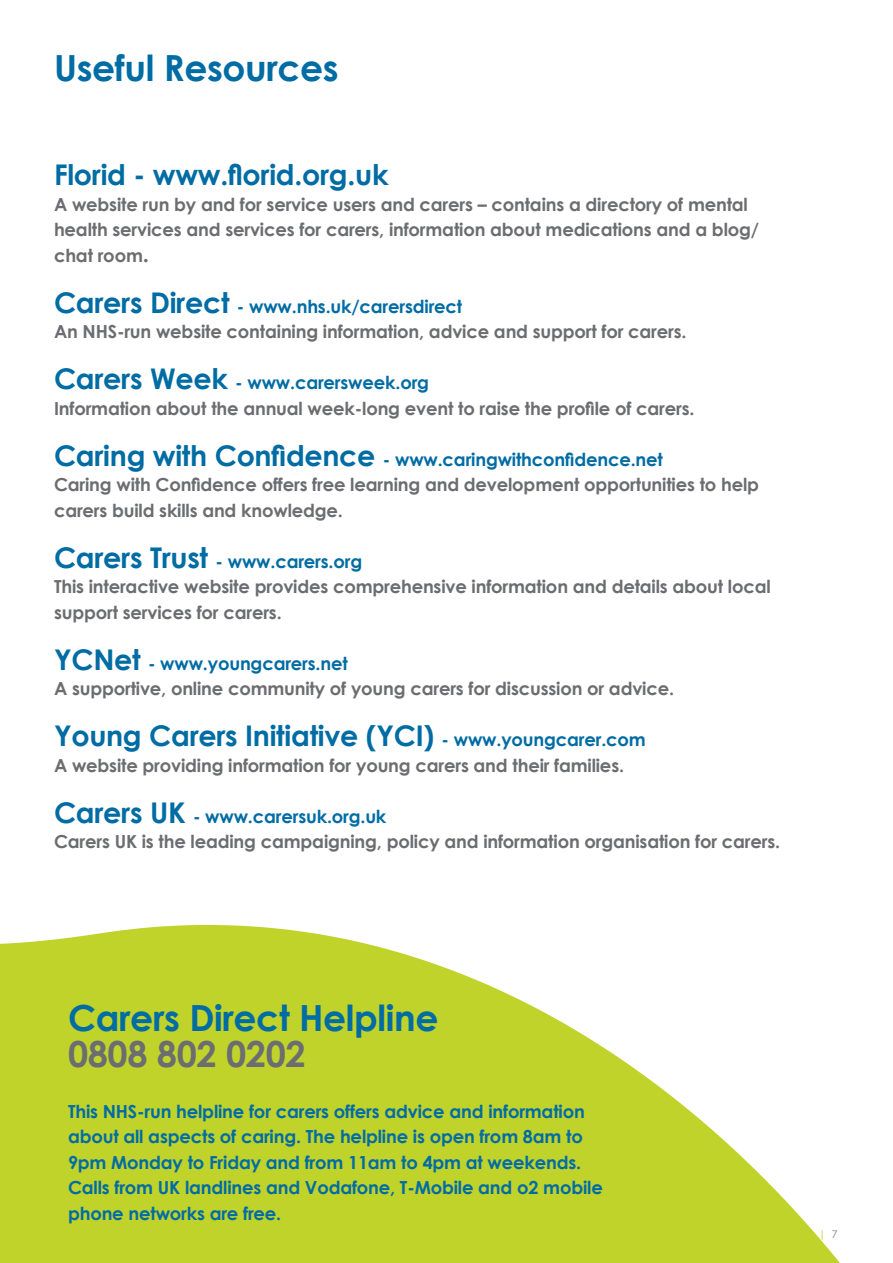
<style>
.page{position:relative;width:893px;height:1263px;background:#fff}
.page>*{position:absolute;margin:0;border:0;box-sizing:border-box;transform-origin:0 0}
.t1{font:700 36px "Century Gothic";letter-spacing:-.01em;color:#006ca4}
.t2{font:700 36px "Century Gothic";letter-spacing:-.01em;color:#6c6d70}
.t3{font:700 28.5px "Century Gothic";letter-spacing:-.01em;color:#006ca4}
.t4{font:700 18px/25.5px "Century Gothic";letter-spacing:-.01em;color:#6c6d70}
.t5{font:700 18px/25.5px "Century Gothic";letter-spacing:-.01em;color:#006ca4}
.s1{font-size:22.5px}
.s2{font-size:28.5px;color:#006ca4}
.s3{color:#006ca4}
.s4{font-size:18px}
</style>
<div class="page">
<svg style="left:1px;top:925px;width:839px;height:338px;fill:#c0d32b"></svg>
<img style="left:0;top:940px;width:1px;height:323px">
<h1 class="t1" style="left:54px;top:41px;width:286px">Useful Resources</h1>
<h2 class="t3" style="left:54px;top:153px;width:336px">Florid - www.florid.org.uk</h2>
<p class="t4" style="left:54px;top:190px;width:707px">A website run by and for service users and carers – contains a directory of mental health services and services for carers, information about medications and a blog/ chat room<span class="s1">.</span></p>
<p class="t4" style="left:54px;top:293px;width:634px"><span class="s2">Carers Direct</span> <span class="s3">- www.nhs.uk/carersdirect<br></span>An NHS-run website containing information, advice and support for carers.</p>
<p class="t4" style="left:54px;top:369px;width:642px"><span class="s2">Carers Week</span> <span class="s3">- www.carersweek.org<br></span>Information about the annual week-long event to raise the profile of carers.</p>
<p class="t4" style="left:54px;top:446px;width:707px"><span class="s2">Caring with Confidence</span> <span class="s3">- www.caringwithconfidence.net<br></span>Caring with Confidence offers free learning and development opportunities to help carers build skills and knowledge.</p>
<p class="t4" style="left:54px;top:548px;width:718px"><span class="s2">Carers Trust</span> <span class="s3">- www.carers.org<br></span>This interactive website provides comprehensive information and details about local support services for carers.</p>
<p class="t4" style="left:54px;top:650px;width:622px"><span class="s2">YCNet</span> <span class="s3">- www.youngcarers.net<br></span>A supportive, online community of young carers for discussion or advice.</p>
<h2 class="t3" style="left:54px;top:714px;width:593px">Young Carers Initiative (YCI) <span class="s4">- www.youngcarer.com</span></h2>
<p class="t4" style="left:54px;top:752px;width:572px">A website providing information for young carers and their families.</p>
<p class="t4" style="left:54px;top:803px;width:728px"><span class="s2">Carers UK</span> <span class="s3">- www.carersuk.org.uk<br></span>Carers UK is the leading campaigning, policy and information organisation for carers.</p>
<h1 class="t1" style="left:68px;top:990px;width:372px">Carers Direct Helpline</h1>
<h1 class="t2" style="left:68px;top:1026px;width:239px">0808 802 0202</h1>
<p class="t5" style="left:68px;top:1097px;width:536px">This NHS-run helpline for carers offers advice and information about all aspects of caring. The helpline is open from 8am to 9pm Monday to Friday and from 11am to 4pm at weekends.<br>Calls from UK landlines and Vodafone, T-Mobile and o2 mobile phone networks are free.</p>
</div>
